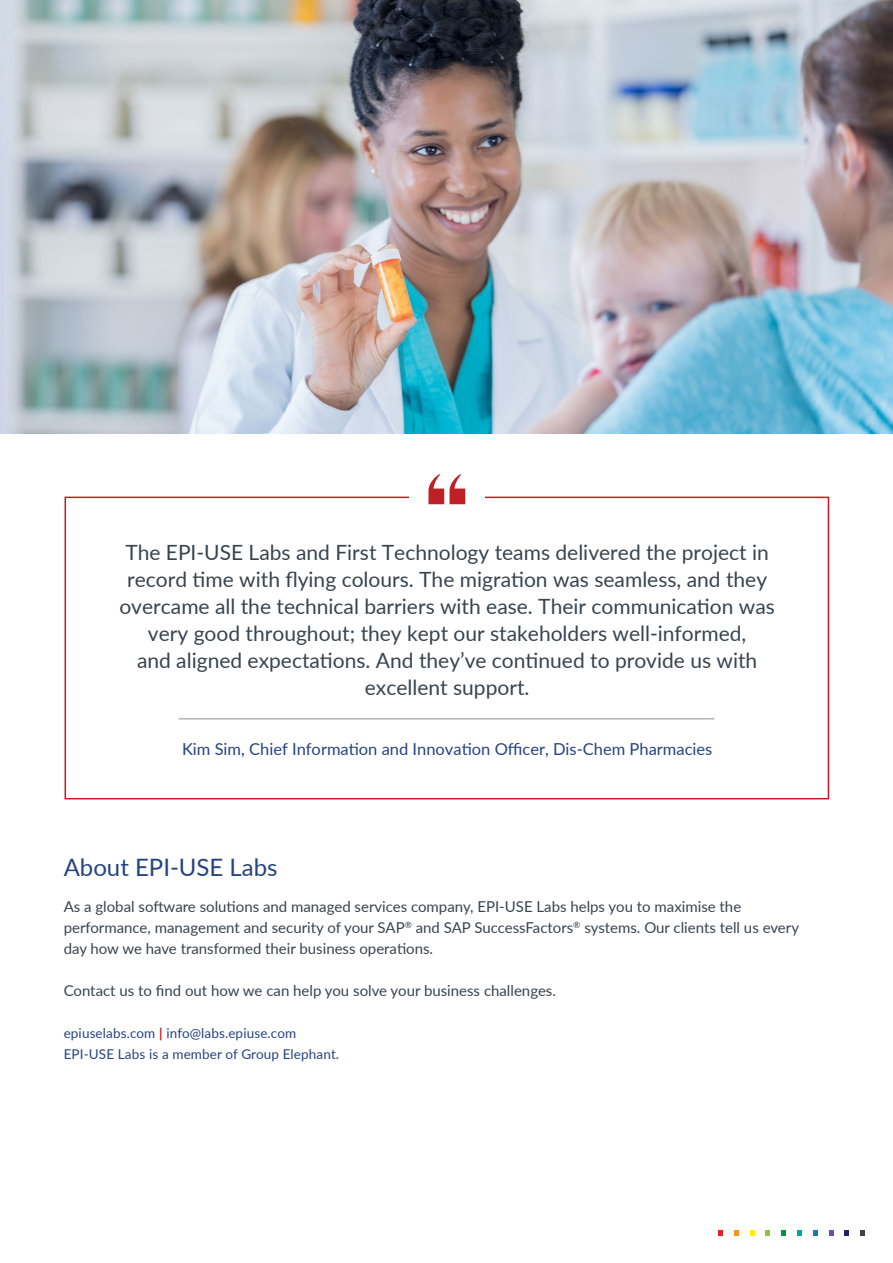
<style>
.page{position:relative;width:893px;height:1263px;background:#fff}
.page>*{position:absolute;margin:0;border:0;box-sizing:border-box;transform-origin:0 0}
.t1{font:24px "Lato";color:#254481}
.t2{font:21px/27px "Lato";color:#38444e;text-align:center}
.t3{font:16.5px "Lato";color:#254481}
.t4{font:15px/21px "Lato";color:#38444e}
.t5{font:13.5px/21px "Lato";letter-spacing:.01em;color:#254481}
.s1{font-weight:700;color:#ce171e}
</style>
<div class="page">
<svg style="left:718px;top:1230px;width:5px;height:5px"></svg>
<svg style="left:734px;top:1230px;width:5px;height:5px"></svg>
<svg style="left:750px;top:1230px;width:5px;height:5px"></svg>
<svg style="left:765px;top:1230px;width:5px;height:5px"></svg>
<svg style="left:781px;top:1230px;width:5px;height:5px"></svg>
<svg style="left:797px;top:1230px;width:5px;height:5px"></svg>
<svg style="left:813px;top:1230px;width:5px;height:5px"></svg>
<svg style="left:829px;top:1230px;width:4px;height:5px"></svg>
<svg style="left:844px;top:1230px;width:5px;height:5px"></svg>
<svg style="left:860px;top:1230px;width:5px;height:5px"></svg>
<img style="left:0;top:0;width:893px;height:434px">
<div style="left:65px;top:497px;width:764px;height:302px;border:2px solid #ce171e"></div>
<hr style="left:179px;top:719px;width:535px;height:1px;background:#38444e">
<div style="left:409px;top:492px;width:76px;height:15px;background:#fff"></div>
<svg style="left:428px;top:474px;width:37px;height:30px"></svg>
<p class="t2" style="left:119px;top:538px;width:657px">The EPI-USE Labs and First Technology teams delivered the project in record time with flying colours. The migration was seamless, and they overcame all the technical barriers with ease. Their communication was very good throughout; they kept our stakeholders well-informed,<br>and aligned expectations. And they’ve continued to provide us with excellent support.</p>
<p class="t3" style="left:182px;top:737px;width:532px">Kim Sim, Chief Information and Innovation Officer, Dis-Chem Pharmacies</p>
<p class="t1" style="left:64px;top:850px;width:215px">About EPI-USE Labs</p>
<p class="t4" style="left:64px;top:895px;width:737px">As a global software solutions and managed services company, EPI-USE Labs helps you to maximise the performance, management and security of your SAP<sup>®</sup> and SAP SuccessFactors<sup>®</sup> systems. Our clients tell us every day how we have transformed their business operations.</p>
<p class="t4" style="left:64px;top:979px;width:494px">Contact us to find out how we can help you solve your business challenges.</p>
<p class="t5" style="left:64px;top:1022px;width:277px">epiuselabs.com <span class="s1">|</span> info@labs.epiuse.com<br>EPI-USE Labs is a member of Group Elephant.</p>
</div>
